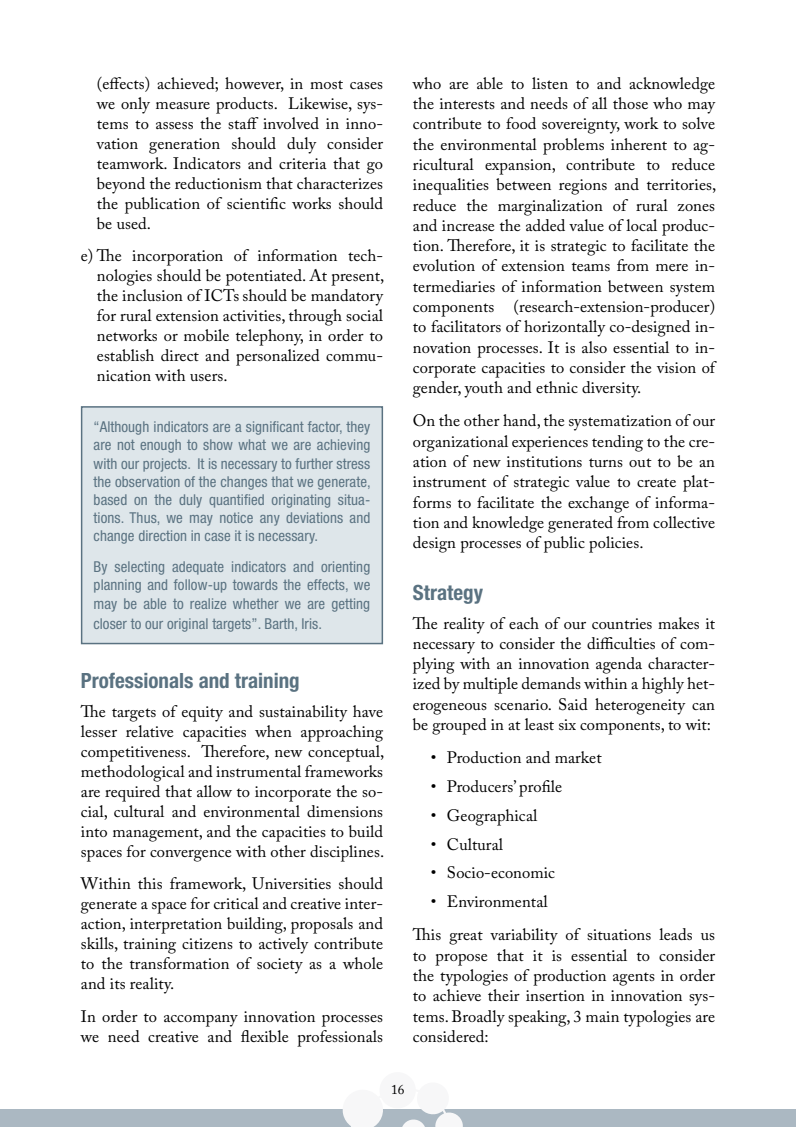
<style>
.page{position:relative;width:796px;height:1127px;background:#fff}
.page>*{position:absolute;margin:0;border:0;box-sizing:border-box;transform-origin:0 0}
.t1{font:700 condensed 21px "Helvetica Neue LT Std";color:#5a7281}
.t2{font:16.5px/20.2px "Adobe Caslon Pro";letter-spacing:.005em;color:#000;text-align:justify}
.t3{font:condensed 15px/18.1px "Helvetica Neue LT Std";letter-spacing:.005em;color:#5a7281;text-align:justify}
.t4{font:13.5px "Adobe Caslon Pro";color:#000}
</style>
<div class="page">
<div style="left:0;top:1110px;width:795px;height:17px;background:#abb8c2"></div>
<svg style="left:340px;top:1109px;width:124px;height:18px"></svg>
<div style="left:81px;top:406px;width:302px;height:238px;background:#dee6ea;border:2px solid #5a7281"></div>
<p class="t2" style="left:97px;top:73px;width:287px">(effects) achieved; however, in most cases we only measure products. Likewise, sys&shy;tems to assess the staff involved in inno&shy;vation generation should duly consider teamwork. Indicators and criteria that go beyond the reductionism that characterizes the publication of scientific works should be used.</p>
<p class="t2" style="left:97px;top:246px;width:289px;text-indent:-16px">e) The incorporation of information tech&shy;nologies should be potentiated. At present, the inclusion of ICTs should be mandatory for rural extension activities, through social networks or mobile telephony, in order to establish direct and personalized commu&shy;nication with users.</p>
<p class="t3" style="left:94px;top:418px;width:278px">“Although indicators are a significant factor, they are not enough to show what we are achieving with our projects. It is necessary to further stress the observation of the changes that we generate, based on the duly quantified originating situa&shy;tions. Thus, we may notice any deviations and change direction in case it is necessary.</p>
<p class="t3" style="left:94px;top:558px;width:278px">By selecting adequate indicators and orienting planning and follow-up towards the effects, we may be able to realize whether we are getting</p>
<p class="t3" style="left:94px;top:614px;width:230px">closer to our original targets”. Barth, Iris.</p>
<p class="t1" style="left:81px;top:668px;width:220px">Professionals and training</p>
<p class="t2" style="left:81px;top:701px;width:305px">The targets of equity and sustainability have lesser relative capacities when approaching competitiveness. Therefore, new conceptual, methodological and instrumental frameworks are required that allow to incorporate the so&shy;cial, cultural and environmental dimensions into management, and the capacities to build spaces for convergence with other disciplines.</p>
<p class="t2" style="left:81px;top:873px;width:303px">Within this framework, Universities should generate a space for critical and creative inter&shy;action, interpretation building, proposals and skills, training citizens to actively contribute to the transformation of society as a whole and its reality.</p>
<p class="t2" style="left:81px;top:1006px;width:303px">In order to accompany innovation processes we need creative and flexible professionals</p>
<p class="t2" style="left:412px;top:73px;width:305px">who are able to listen to and acknowledge the interests and needs of all those who may contribute to food sovereignty, work to solve the environmental problems inherent to ag&shy;ricultural expansion, contribute to reduce inequalities between regions and territories, reduce the marginalization of rural zones and increase the added value of local produc&shy;tion. Therefore, it is strategic to facilitate the evolution of extension teams from mere in&shy;termediaries of information between system components (research-extension-producer) to facilitators of horizontally co-designed in&shy;novation processes. It is also essential to in&shy;corporate capacities to consider the vision of gender, youth and ethnic diversity.</p>
<p class="t2" style="left:412px;top:411px;width:303px">On the other hand, the systematization of our organizational experiences tending to the cre&shy;ation of new institutions turns out to be an instrument of strategic value to create plat&shy;forms to facilitate the exchange of informa&shy;tion and knowledge generated from collective design processes of public policies.</p>
<p class="t1" style="left:412px;top:579px;width:72px">Strategy</p>
<p class="t2" style="left:412px;top:613px;width:303px">The reality of each of our countries makes it necessary to consider the difficulties of com&shy;plying with an innovation agenda character&shy;ized by multiple demands within a highly het&shy;erogeneous scenario. Said heterogeneity can be grouped in at least six components, to wit:</p>
<p class="t2" style="left:430px;top:747px;width:172px">• Production and market</p>
<p class="t2" style="left:430px;top:776px;width:133px">• Producers’ profile</p>
<p class="t2" style="left:430px;top:805px;width:108px">• Geographical</p>
<p class="t2" style="left:430px;top:834px;width:74px">• Cultural</p>
<p class="t2" style="left:430px;top:862px;width:126px">• Socio-economic</p>
<p class="t2" style="left:412px;top:885px;width:303px;line-height:33px;text-indent:18px">• Environmental<br>This great variability of situations leads us</p>
<p class="t2" style="left:412px;top:945px;width:303px">to propose that it is essential to consider the typologies of production agents in order to achieve their insertion in innovation sys&shy;tems. Broadly speaking, 3 main typologies are considered:</p>
<p class="t4" style="left:391px;top:1081px;width:15px">16</p>
</div>
